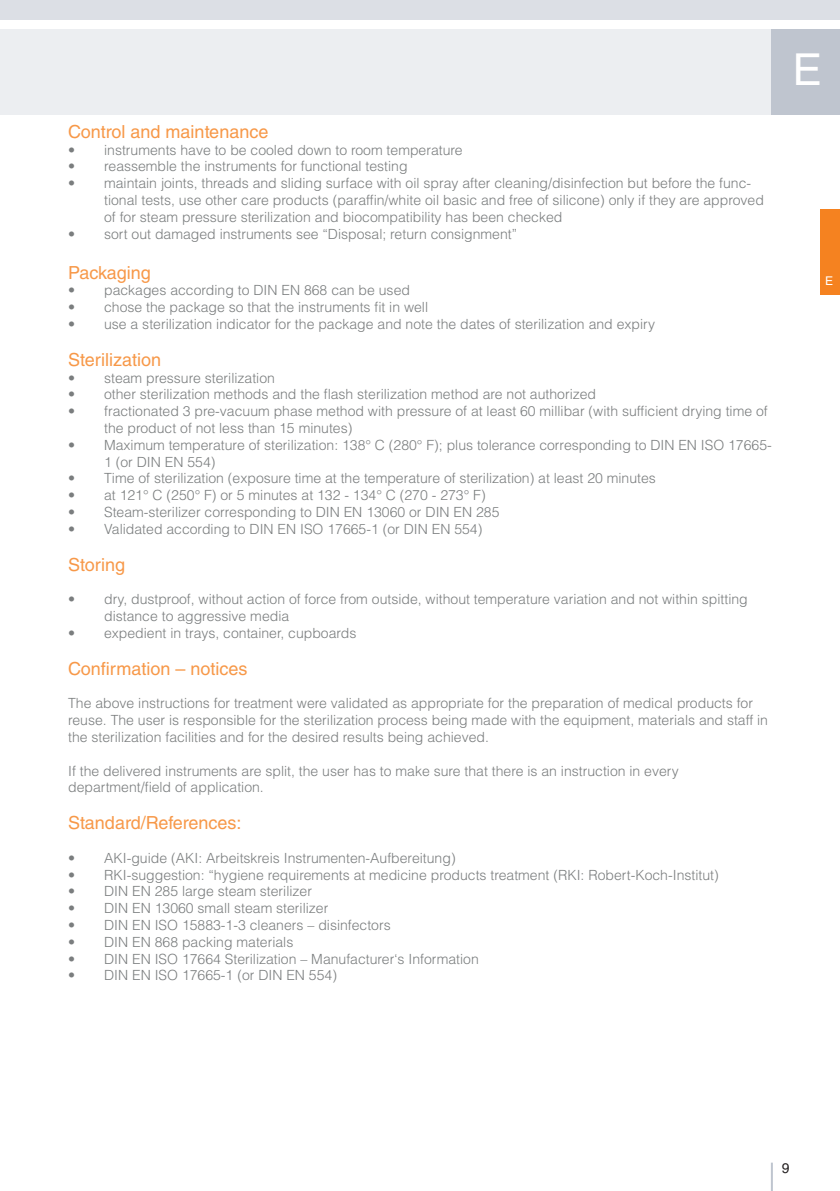
<style>
.page{position:relative;width:840px;height:1191px;background:#fff}
.page>*{position:absolute;margin:0;border:0;box-sizing:border-box;transform-origin:0 0}
.Kapitelnummer{font:44px "Helvetica LT Std";color:#fff}
.Fließtext_überschrif{font:18px "Helvetica LT Std";color:#f79848}
.Fließtext{font:300 14px/16.8px "Helvetica LT Std";color:#7a7d7e}
.t1{font:14px "Helvetica LT Std";color:#231f20}
.Kapitel_Reiter_Zahl{font:12px "Helvetica LT Std";color:#fff}
</style>
<div class="page">
<div style="left:0;top:0;width:839px;height:20px;background:#dcdfe5"></div>
<div style="left:0;top:30px;width:771px;height:85px;background:#eceef1"></div>
<div style="left:771px;top:30px;width:68px;height:85px;background:#bfc5cf"></div>
<hr style="left:770px;top:1162px;width:2px;height:29px;background:#bfc5cf">
<div style="left:819px;top:210px;width:20px;height:85px;background:#f58220"></div>
<p class="Fließtext_überschrif" style="left:68px;top:121px;width:202px">Control and maintenance</p>
<p class="Fließtext" style="left:68px;top:141px;width:396px">• instruments have to be cooled down to room temperature</p>
<p class="Fließtext" style="left:68px;top:158px;width:341px">• reassemble the instruments for functional testing</p>
<p class="Fließtext" style="left:104px;top:175px;width:661px;text-indent:-36px">• maintain joints, threads and sliding surface with oil spray after cleaning/disinfection but before the func&shy;tional tests, use other care products (paraffin/white oil basic and free of silicone) only if they are approved of for steam pressure sterilization and biocompatibility has been checked</p>
<p class="Fließtext" style="left:68px;top:225px;width:450px">• sort out damaged instruments see “Disposal; return consignment”</p>
<p class="Fließtext_überschrif" style="left:68px;top:262px;width:84px">Packaging</p>
<p class="Fließtext" style="left:68px;top:282px;width:343px">• packages according to DIN EN 868 can be used</p>
<p class="Fließtext" style="left:68px;top:299px;width:361px">• chose the package so that the instruments fit in well</p>
<p class="Fließtext" style="left:68px;top:315px;width:588px">• use a sterilization indicator for the package and note the dates of sterilization and expiry</p>
<p class="Fließtext_überschrif" style="left:68px;top:349px;width:94px">Sterilization</p>
<p class="Fließtext" style="left:68px;top:369px;width:208px">• steam pressure sterilization</p>
<p class="Fließtext" style="left:68px;top:386px;width:529px">• other sterilization methods and the flash sterilization method are not authorized</p>
<p class="Fließtext" style="left:104px;top:403px;width:664px;text-indent:-36px">• fractionated 3 pre-vacuum phase method with pressure of at least 60 millibar (with sufficient drying time of the product of not less than 15 minutes)</p>
<p class="Fließtext" style="left:104px;top:436px;width:668px;text-indent:-36px">• Maximum temperature of sterilization: 138° C (280° F); plus tolerance corresponding to DIN EN ISO 17665-<br>1 (or DIN EN 554)</p>
<p class="Fließtext" style="left:68px;top:470px;width:589px">• Time of sterilization (exposure time at the temperature of sterilization) at least 20 minutes</p>
<p class="Fließtext" style="left:68px;top:487px;width:419px">• at 121° C (250° F) or 5 minutes at 132 - 134° C (270 - 273° F)</p>
<p class="Fließtext" style="left:68px;top:503px;width:432px">• Steam-sterilizer corresponding to DIN EN 13060 or DIN EN 285</p>
<p class="Fließtext" style="left:68px;top:520px;width:415px">• Validated according to DIN EN ISO 17665-1 (or DIN EN 554)</p>
<p class="Fließtext_überschrif" style="left:68px;top:554px;width:58px">Storing</p>
<p class="Fließtext" style="left:104px;top:591px;width:644px;text-indent:-36px">• dry, dustproof, without action of force from outside, without temperature variation and not within spitting distance to aggressive media</p>
<p class="Fließtext" style="left:68px;top:624px;width:290px">• expedient in trays, container, cupboards</p>
<p class="Fließtext_überschrif" style="left:68px;top:658px;width:181px">Confirmation – notices</p>
<p class="Fließtext" style="left:68px;top:695px;width:701px">The above instructions for treatment were validated as appropriate for the preparation of medical products for reuse. The user is responsible for the sterilization process being made with the equipment, materials and staff in the sterilization facilities and for the desired results being achieved.</p>
<p class="Fließtext" style="left:68px;top:762px;width:612px">If the delivered instruments are split, the user has to make sure that there is an instruction in every department/field of application.</p>
<p class="Fließtext_überschrif" style="left:68px;top:812px;width:175px">Standard/References:</p>
<p class="Fließtext" style="left:68px;top:849px;width:389px">• AKI-guide (AKI: Arbeitskreis Instrumenten-Aufbereitung)</p>
<p class="Fließtext" style="left:68px;top:866px;width:651px">• RKI-suggestion: “hygiene requirements at medicine products treatment (RKI: Robert-Koch-Institut)</p>
<p class="Fließtext" style="left:68px;top:883px;width:245px">• DIN EN 285 large steam sterilizer</p>
<p class="Fließtext" style="left:68px;top:899px;width:262px">• DIN EN 13060 small steam sterilizer</p>
<p class="Fließtext" style="left:68px;top:916px;width:324px">• DIN EN ISO 15883-1-3 cleaners – disinfectors</p>
<p class="Fließtext" style="left:68px;top:933px;width:227px">• DIN EN 868 packing materials</p>
<p class="Fließtext" style="left:68px;top:950px;width:412px">• DIN EN ISO 17664 Sterilization – Manufacturer‘s Information</p>
<p class="Fließtext" style="left:68px;top:967px;width:270px">• DIN EN ISO 17665-1 (or DIN EN 554)</p>
<p class="Kapitelnummer" style="left:792px;top:44px;width:31px">E</p>
<p class="Kapitel_Reiter_Zahl" style="left:824px;top:274px;width:10px">E</p>
<p class="t1" style="left:781px;top:1159px;width:9px">9</p>
</div>
